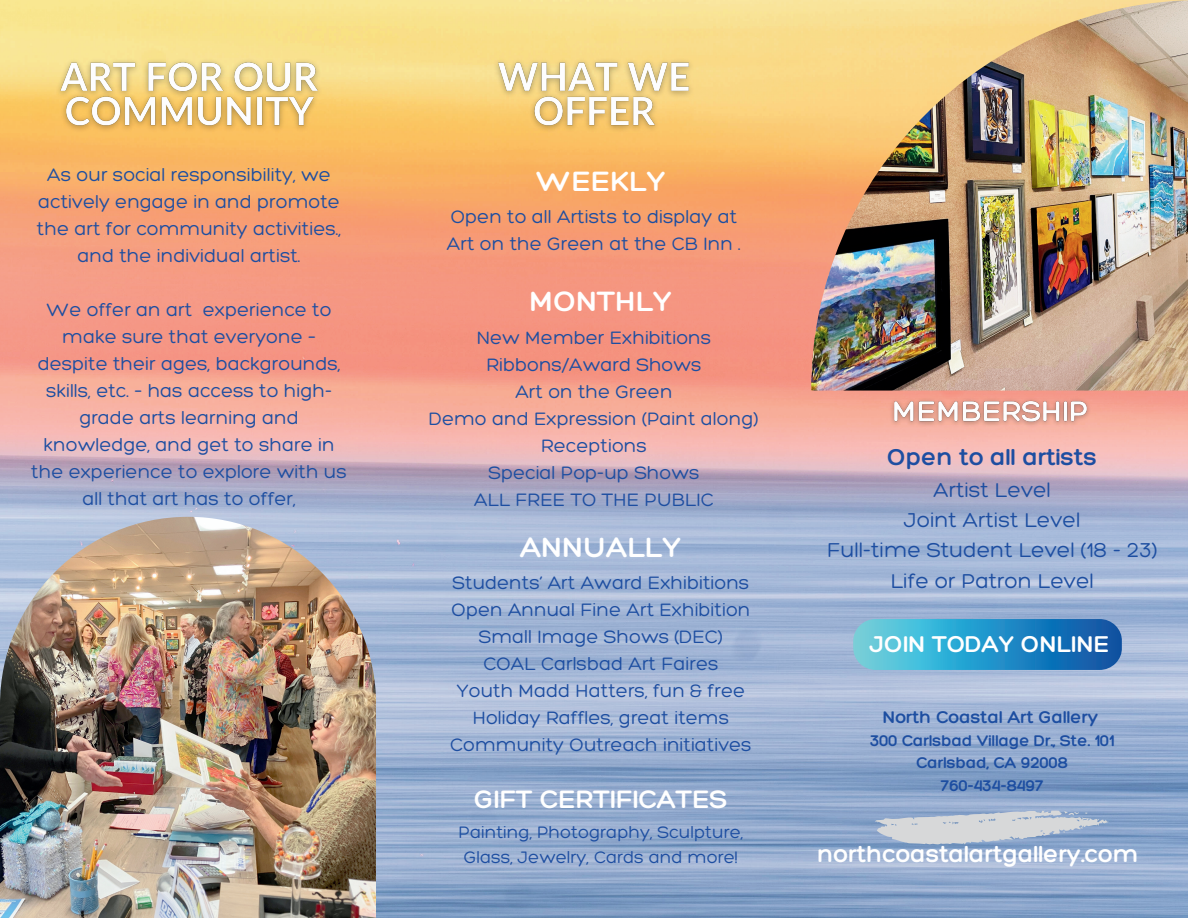
<style>
.page{position:relative;width:1188px;height:918px;background:#fff}
.page>*{position:absolute;margin:0;border:0;box-sizing:border-box;transform-origin:0 0}
.t1{font:300 30.3px "Hero";color:#fff}
.t2{font:300 27.3px "Hero";color:#fff}
.t3{font:300 24.9px "Hero";color:#fff}
.t4{font:300 24.9px "Hero";color:#1d4ea1}
.t5{font:300 21.9px/30.3px "Hero";color:#1d4ea1;text-align:center}
.t6{font:300 19.5px/27px "Hero";color:#1d4ea1;text-align:center}
.t7{font:300 18.45px "Hero";color:#1d4ea1}
.t8{font:300 18px/24.8px "Hero";color:#1d4ea1}
.t9{font:300 16.8px/22.5px "Hero";color:#1d4ea1;text-align:center}
</style>
<div class="page">
<img style="left:0;top:0;width:1188px;height:918px">
<img style="left:811px;top:0;width:377px;height:390px">
<svg style="left:875px;top:811px;width:234px;height:34px;background:#b7c2d2"></svg>
<img style="left:853px;top:619px;width:269px;height:51px">
<img style="left:0;top:517px;width:376px;height:401px">
<img style="left:50px;top:53px;width:280px;height:86px">
<img style="left:487px;top:54px;width:214px;height:85px">
<img style="left:885px;top:391px;width:214px;height:42px">
<p class="t6" style="left:37px;top:162px;width:306px">As our social responsibility, we actively engage in and promote the art for community activities., and the individual artist.</p>
<p class="t6" style="left:31px;top:297px;width:317px">We offer an art experience to make sure that everyone – despite their ages, backgrounds, skills, etc. – has access to high&shy;grade arts learning and knowledge, and get to share in the experience to explore with us all that art has to offer,</p>
<h1 class="t1" style="left:536px;top:165px;width:131px">WEEKLY</h1>
<p class="t6" style="left:447px;top:204px;width:296px;text-align:left">Open to all Artists to display at<br>Art on the Green at the CB Inn .</p>
<h1 class="t1" style="left:530px;top:286px;width:144px">MONTHLY</h1>
<p class="t6" style="left:429px;top:325px;width:331px">New Member Exhibitions<br>Ribbons/Award Shows<br>Art on the Green<br>Demo and Expression (Paint along)<br>Receptions<br>Special Pop-up Shows<br>ALL FREE TO THE PUBLIC</p>
<h1 class="t1" style="left:520px;top:531px;width:163px">ANNUALLY</h1>
<p class="t6" style="left:450px;top:569px;width:303px">Students’ Art Award Exhibitions<br>Open Annual Fine Art Exhibition<br>Small Image Shows (DEC)<br>COAL Carlsbad Art Faires<br>Youth Madd Hatters, fun &amp; free<br>Holiday Raffles, great items<br>Community Outreach initiatives</p>
<h2 class="t2" style="left:474px;top:785px;width:255px">GIFT CERTIFICATES</h2>
<p class="t8" style="left:459px;top:820px;width:286px">Painting, Photography, Sculpture,<br>Glass, Jewelry, Cards and more!</p>
<p class="t4" style="left:888px;top:444px;width:211px">Open to all artists</p>
<p class="t5" style="left:827px;top:475px;width:332px">Artist Level<br>Joint Artist Level<br>Full-time Student Level (18 - 23)<br>Life or Patron Level</p>
<p class="t3" style="left:870px;top:631px;width:241px">JOIN TODAY ONLINE</p>
<p class="t7" style="left:883px;top:708px;width:217px">North Coastal Art Gallery</p>
<p class="t9" style="left:870px;top:729px;width:246px">300 Carlsbad Village Dr., Ste. 101<br>Carlsbad, CA 92008<br>760-434-8497</p>
<p class="t3" style="left:818px;top:840px;width:324px">northcoastalartgallery.com</p>
</div>
